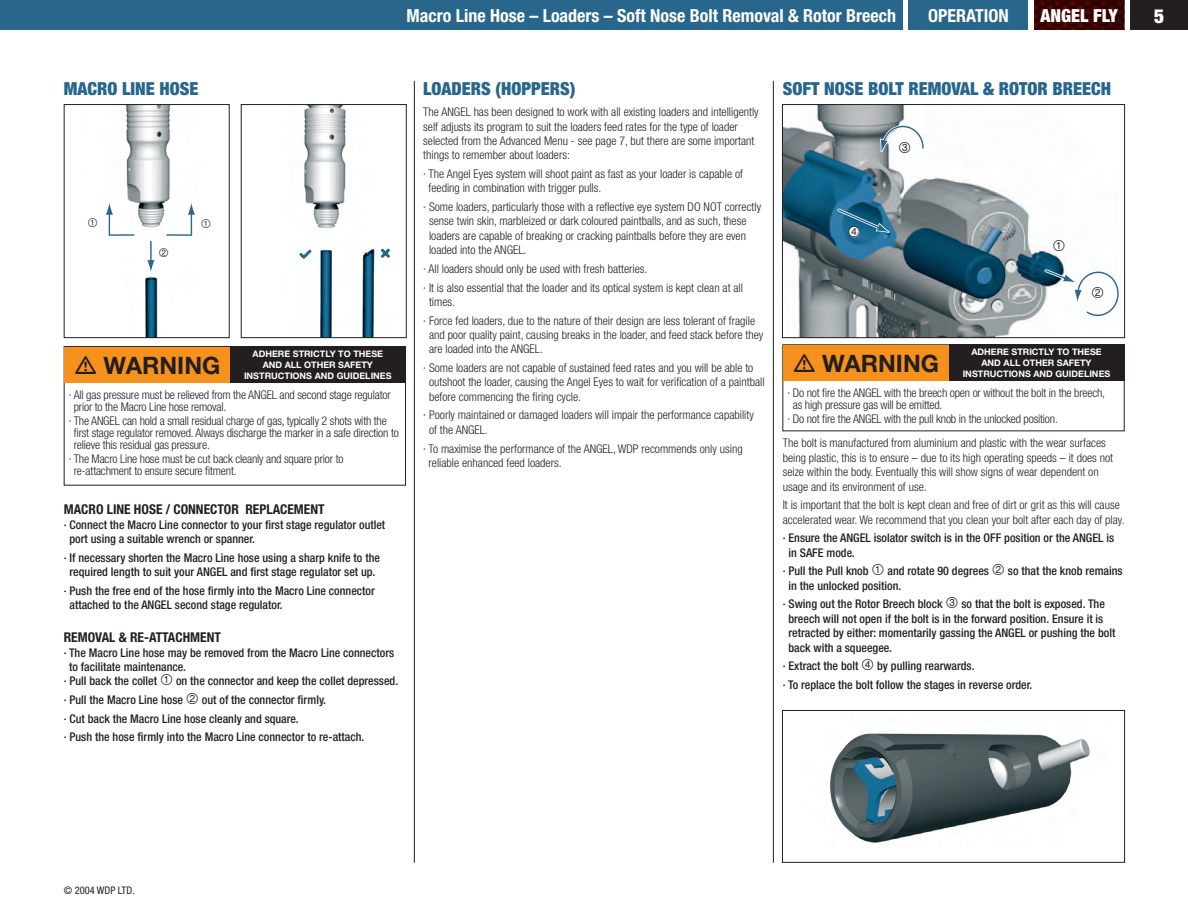
<style>
.page{position:relative;width:1188px;height:918px;background:#fff}
.page>*{position:absolute;margin:0;border:0;box-sizing:border-box;transform-origin:0 0}
.t1{font:700 24px "Helvetica Neue";color:#231f20}
.t2{font:900 condensed 19.5px "Helvetica Neue";color:#fff}
.t3{font:700 condensed 18px "Helvetica Neue";color:#fff}
.t4{font:900 condensed 18px "Helvetica Neue";color:#28668c}
.t5{font:900 condensed 18px "Helvetica Neue";color:#fff}
.t6{font:15px "Circle Frame";color:#231f20}
.t7{font:700 condensed 13.5px "Helvetica Neue";color:#231f20}
.t8{font:300 condensed 12px/14.4px "Helvetica Neue";color:#231f20}
.t9{font:500 condensed 12px/14.4px "Helvetica Neue";color:#231f20}
.t10{font:12px "Circle Frame";color:#231f20}
.t11{font:condensed 10.5px "Helvetica Neue";color:#231f20}
.t12{font:700 9px/10.8px "Helvetica Neue";color:#fff;text-align:center}
.s1{font-family:"Circle Frame";font-weight:400;font-stretch:normal;font-size:15px}
</style>
<div class="page">
<div style="left:1131px;top:0;width:57px;height:30px;background:#231f20"></div>
<svg style="left:1034px;top:0;width:90px;height:30px;background:#390300"></svg>
<hr style="left:414px;top:81px;width:1px;height:782px;background:#231f20">
<hr style="left:773px;top:81px;width:1px;height:782px;background:#231f20">
<div style="left:909px;top:0;width:119px;height:30px;background:#28668c"></div>
<div style="left:0;top:0;width:903px;height:30px;background:#28668c"></div>
<img style="left:126px;top:106px;width:45px;height:230px">
<div style="left:64px;top:104px;width:166px;height:234px;border:1px solid #231f20"></div>
<img style="left:304px;top:106px;width:85px;height:230px">
<div style="left:241px;top:104px;width:166px;height:234px;border:1px solid #231f20"></div>
<div style="left:64px;top:346px;width:342px;height:140px;border:1px solid #231f20"></div>
<div style="left:65px;top:347px;width:165px;height:35px;background:#f6911e"></div>
<div style="left:230px;top:346px;width:176px;height:36px;background:#231f20"></div>
<div style="left:783px;top:345px;width:166px;height:36px;background:#f6911e"></div>
<div style="left:949px;top:344px;width:175px;height:37px;background:#231f20"></div>
<img style="left:784px;top:106px;width:315px;height:230px">
<div style="left:782px;top:104px;width:343px;height:234px;border:1px solid #231f20"></div>
<img style="left:830px;top:733px;width:260px;height:110px">
<div style="left:782px;top:710px;width:343px;height:153px;border:1px solid #231f20"></div>
<svg style="left:106px;top:203px;width:29px;height:34px"></svg>
<svg style="left:165px;top:203px;width:30px;height:34px"></svg>
<hr style="left:150px;top:241px;width:2px;height:22px;background:#28668c">
<svg style="left:147px;top:260px;width:7px;height:12px"></svg>
<svg style="left:299px;top:249px;width:15px;height:10px"></svg>
<svg style="left:378px;top:249px;width:12px;height:10px"></svg>
<svg style="left:1042px;top:267px;width:77px;height:49px"></svg>
<svg style="left:837px;top:125px;width:89px;height:109px"></svg>
<div style="left:849px;top:227px;width:11px;height:10px;background:#fff;border-radius:50%"></div>
<h3 class="t3" style="left:407px;top:5px;width:491px">Macro Line Hose – Loaders – Soft Nose Bolt Removal &amp; Rotor Breech</h3>
<h3 class="t3" style="left:928px;top:5px;width:82px">OPERATION</h3>
<h3 class="t5" style="left:1041px;top:5px;width:79px">ANGEL FLY</h3>
<h2 class="t2" style="left:1154px;top:4px;width:12px">5</h2>
<h3 class="t4" style="left:64px;top:78px;width:136px">MACRO LINE HOSE</h3>
<p class="t10" style="left:87px;top:216px;width:12px">1</p>
<p class="t10" style="left:201px;top:217px;width:12px">1</p>
<p class="t10" style="left:158px;top:246px;width:12px">2</p>
<h1 class="t1" style="left:104px;top:351px;width:118px">WARNING</h1>
<p class="t12" style="left:244px;top:348px;width:149px">ADHERE STRICTLY TO THESE<br>AND ALL OTHER SAFETY<br>INSTRUCTIONS AND GUIDELINES</p>
<p class="t8" style="left:74px;top:389px;width:319px;line-height:12px;text-indent:-5px">· All gas pressure must be relieved from the ANGEL and second stage regulator prior to the Macro Line hose removal.</p>
<p class="t8" style="left:74px;top:415px;width:327px;line-height:12px;text-indent:-5px">· The ANGEL can hold a small residual charge of gas, typically 2 shots with the first stage regulator removed. Always discharge the marker in a safe direction to relieve this residual gas pressure.</p>
<p class="t8" style="left:74px;top:453px;width:271px;line-height:12px;text-indent:-5px">· The Macro Line hose must be cut back cleanly and square prior to re-attachment to ensure secure fitment.</p>
<p class="t7" style="left:64px;top:501px;width:262px">MACRO LINE HOSE / CONNECTOR REPLACEMENT</p>
<p class="t9" style="left:70px;top:517px;width:317px;text-indent:-6px">· Connect the Macro Line connector to your first stage regulator outlet port using a suitable wrench or spanner.</p>
<p class="t9" style="left:64px;top:550px;width:318px;text-align:center">· If necessary shorten the Macro Line hose using a sharp knife to the required length to suit your ANGEL and first stage regulator set up.</p>
<p class="t9" style="left:70px;top:583px;width:307px;text-indent:-6px">· Push the free end of the hose firmly into the Macro Line connector attached to the ANGEL second stage regulator.</p>
<p class="t7" style="left:64px;top:629px;width:159px">REMOVAL &amp; RE-ATTACHMENT</p>
<p class="t9" style="left:64px;top:645px;width:332px">· The Macro Line hose may be removed from the Macro Line connectors</p>
<p class="t9" style="left:69px;top:659px;width:118px">to facilitate maintenance.</p>
<p class="t9" style="left:64px;top:674px;width:336px">· Pull back the collet <span class="s1">1</span> on the connector and keep the collet depressed.</p>
<p class="t9" style="left:64px;top:690px;width:302px;line-height:18.6px">· Pull the Macro Line hose <span class="s1">2</span> out of the connector firmly.<br>· Cut back the Macro Line hose cleanly and square.<br>· Push the hose firmly into the Macro Line connector to re-attach.</p>
<h3 class="t4" style="left:423px;top:78px;width:154px">LOADERS (HOPPERS)</h3>
<p class="t8" style="left:423px;top:105px;width:337px">The ANGEL has been designed to work with all existing loaders and intelligently self adjusts its program to suit the loaders feed rates for the type of loader selected from the Advanced Menu - see page 7, but there are some important things to remember about loaders:</p>
<p class="t8" style="left:429px;top:166px;width:316px;text-indent:-5px">· The Angel Eyes system will shoot paint as fast as your loader is capable of feeding in combination with trigger pulls.</p>
<p class="t8" style="left:429px;top:199px;width:334px;text-indent:-6px">· Some loaders, particularly those with a reflective eye system DO NOT correctly sense twin skin, marbleized or dark coloured paintballs, and as such, these loaders are capable of breaking or cracking paintballs before they are even loaded into the ANGEL.</p>
<p class="t8" style="left:423px;top:259px;width:321px;line-height:18.6px">· All loaders should only be used with fresh batteries.<br>· It is also essential that the loader and its optical system is kept clean at all</p>
<p class="t8" style="left:423px;top:292px;width:333px;line-height:18.6px;text-indent:6px">times.<br>· Force fed loaders, due to the nature of their design are less tolerant of fragile</p>
<p class="t8" style="left:429px;top:327px;width:336px">and poor quality paint, causing breaks in the loader, and feed stack before they are loaded into the ANGEL.</p>
<p class="t8" style="left:429px;top:360px;width:337px;text-indent:-6px">· Some loaders are not capable of sustained feed rates and you will be able to outshoot the loader, causing the Angel Eyes to wait for verification of a paintball before commencing the firing cycle.</p>
<p class="t8" style="left:429px;top:408px;width:326px;text-indent:-6px">· Poorly maintained or damaged loaders will impair the performance capability of the ANGEL.</p>
<p class="t8" style="left:429px;top:441px;width:316px;text-indent:-5px">· To maximise the performance of the ANGEL, WDP recommends only using reliable enhanced feed loaders.</p>
<h3 class="t4" style="left:783px;top:78px;width:330px">SOFT NOSE BOLT REMOVAL &amp; ROTOR BREECH</h3>
<p class="t6" style="left:848px;top:223px;width:15px">4</p>
<p class="t6" style="left:898px;top:139px;width:15px">3</p>
<p class="t6" style="left:1052px;top:237px;width:15px">1</p>
<p class="t6" style="left:1091px;top:284px;width:15px">2</p>
<h1 class="t1" style="left:822px;top:349px;width:118px">WARNING</h1>
<p class="t12" style="left:963px;top:346px;width:149px">ADHERE STRICTLY TO THESE<br>AND ALL OTHER SAFETY<br>INSTRUCTIONS AND GUIDELINES</p>
<p class="t8" style="left:793px;top:387px;width:314px;line-height:12px;text-indent:-5px">· Do not fire the ANGEL with the breech open or without the bolt in the breech, as high pressure gas will be emitted.</p>
<p class="t8" style="left:787px;top:412px;width:272px">· Do not fire the ANGEL with the pull knob in the unlocked position.</p>
<p class="t8" style="left:783px;top:436px;width:332px">The bolt is manufactured from aluminium and plastic with the wear surfaces being plastic, this is to ensure – due to its high operating speeds – it does not seize within the body. Eventually this will show signs of wear dependent on usage and its environment of use.</p>
<p class="t8" style="left:783px;top:498px;width:343px">It is important that the bolt is kept clean and free of dirt or grit as this will cause accelerated wear. We recommend that you clean your bolt after each day of play.</p>
<p class="t9" style="left:788px;top:531px;width:327px;text-indent:-6px">· Ensure the ANGEL isolator switch is in the OFF position or the ANGEL is in SAFE mode.</p>
<p class="t9" style="left:788px;top:564px;width:336px;text-indent:-6px">· Pull the Pull knob <span class="s1">1</span> and rotate 90 degrees <span class="s1">2</span> so that the knob remains in the unlocked position.</p>
<p class="t9" style="left:788px;top:597px;width:328px;text-indent:-6px">· Swing out the Rotor Breech block <span class="s1">3</span> so that the bolt is exposed. The breech will not open if the bolt is in the forward position. Ensure it is retracted by either: momentarily gassing the ANGEL or pushing the bolt back with a squeegee.</p>
<p class="t9" style="left:783px;top:656px;width:251px;line-height:18.6px">· Extract the bolt <span class="s1">4</span> by pulling rearwards.<br>· To replace the bolt follow the stages in reverse order.</p>
<p class="t11" style="left:64px;top:885px;width:73px">© 2004 WDP LTD.</p>
</div>
